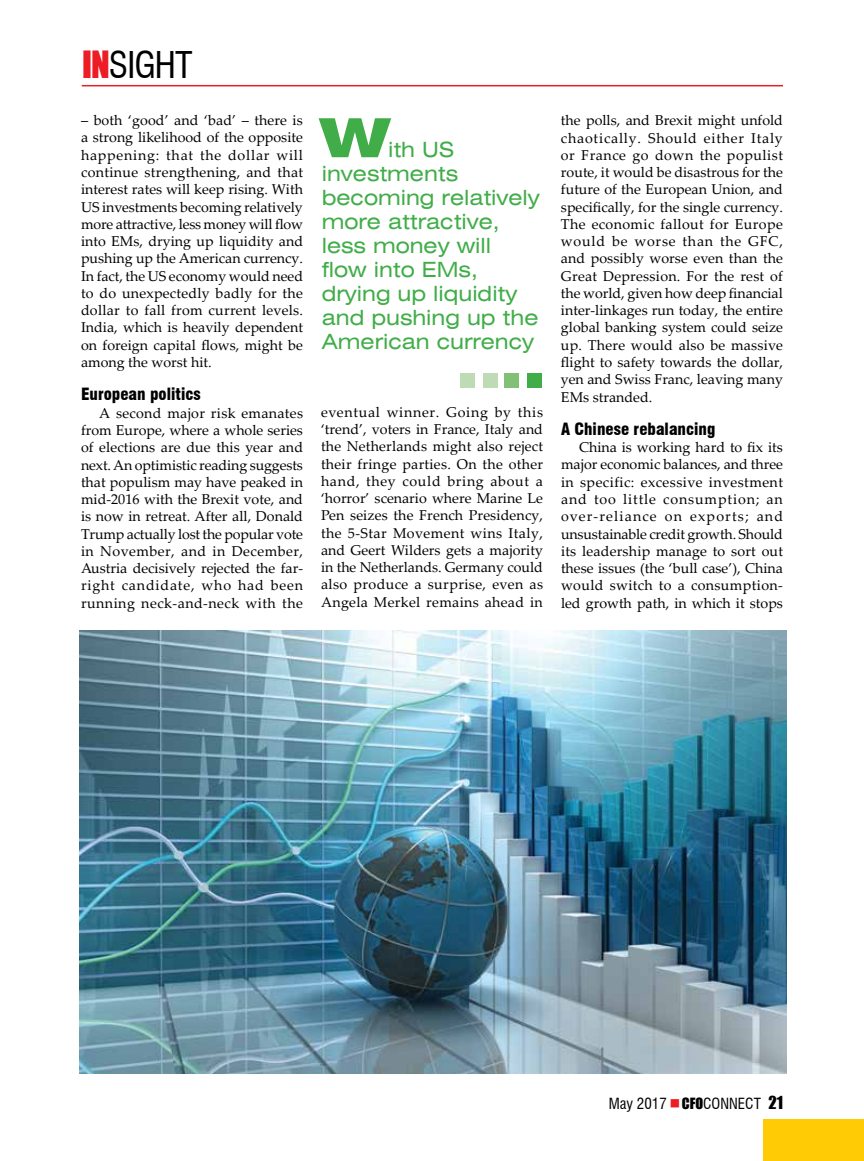
<style>
.page{position:relative;width:864px;height:1161px;background:#fff}
.page>*{position:absolute;margin:0;border:0;box-sizing:border-box;transform-origin:0 0}
.t1{font:900 expanded 54px "Swiss 721 BT";color:#41ad49}
.t2{font:condensed 36px "Swiss 721 BT";letter-spacing:-.025em;color:#000}
.t3{font:expanded 21px/24px "Swiss 721 BT";color:#41ad49}
.t4{font:900 condensed 16.5px "Swiss 721 BT";color:#000}
.t5{font:condensed 15px "Swiss 721 BT";color:#000}
.t6{font:14.25px/17.2px "Palatino Linotype";letter-spacing:.005em;color:#000;text-align:justify}
.s1{font-family:"Impact";font-stretch:normal;font-size:34.5px;color:#ec1d24}
.s2{font-family:"Impact";font-stretch:normal;font-size:14.25px}
.s3{font-family:"Impact";font-stretch:normal;font-size:16.5px}
</style>
<div class="page">
<hr style="left:82px;top:85px;width:701px;height:1px;background:#ec1d24">
<div style="left:763px;top:1119px;width:101px;height:42px;background:#ffcb05"></div>
<div style="left:483px;top:374px;width:15px;height:14px;background:#bfdbb5"></div>
<div style="left:505px;top:374px;width:14px;height:14px;background:#82c078"></div>
<div style="left:527px;top:374px;width:14px;height:14px;background:#41ad49"></div>
<div style="left:461px;top:374px;width:14px;height:14px;background:#bfdbb5"></div>
<img style="left:80px;top:631px;width:707px;height:443px">
<h2 class="t2" style="left:82px;top:43px;width:112px"><span class="s1">IN</span>SIGHT</h2>
<p class="t6" style="left:81px;top:111px;width:224px">– both ‘good’ and ‘bad’ – there is a strong likelihood of the opposite happening: that the dollar will continue strengthening, and that interest rates will keep rising. With US investments becoming relatively more attractive, less money will flow into EMs, drying up liquidity and pushing up the American currency.<br>In fact, the US economy would need to do unexpectedly badly for the dollar to fall from current levels.<br>India, which is heavily dependent on foreign capital flows, might be among the worst hit.</p>
<p class="t4" style="left:81px;top:385px;width:121px">European politics</p>
<p class="t6" style="left:81px;top:404px;width:224px;text-indent:18px">A second major risk emanates from Europe, where a whole series of elections are due this year and next. An optimistic reading suggests that populism may have peaked in mid-2016 with the Brexit vote, and is now in retreat. After all, Donald Trump actually lost the popular vote in November, and in December, Austria decisively rejected the far&shy;right candidate, who had been running neck-and-neck with the</p>
<p class="t6" style="left:321px;top:403px;width:224px">eventual winner. Going by this ‘trend’, voters in France, Italy and the Netherlands might also reject their fringe parties. On the other hand, they could bring about a ‘horror’ scenario where Marine Le Pen seizes the French Presidency, the 5-Star Movement wins Italy, and Geert Wilders gets a majority in the Netherlands. Germany could also produce a surprise, even as Angela Merkel remains ahead in</p>
<h1 class="t1" style="left:322px;top:105px;width:68px">W</h1>
<h3 class="t3" style="left:322px;top:138px;width:220px;text-indent:66px">ith US investments becoming relatively more attractive, less money will flow into EMs, drying up liquidity and pushing up the<br>American currency</h3>
<p class="t6" style="left:561px;top:111px;width:224px">the polls, and Brexit might unfold chaotically. Should either Italy or France go down the populist route, it would be disastrous for the future of the European Union, and specifically, for the single currency.<br>The economic fallout for Europe would be worse than the GFC, and possibly worse even than the Great Depression. For the rest of the world, given how deep financial inter-linkages run today, the entire global banking system could seize up. There would also be massive flight to safety towards the dollar, yen and Swiss Franc, leaving many EMs stranded.</p>
<p class="t4" style="left:561px;top:419px;width:156px">A Chinese rebalancing</p>
<p class="t6" style="left:561px;top:438px;width:224px;text-indent:18px">China is working hard to fix its major economic balances, and three in specific: excessive investment and too little consumption; an over-reliance on exports; and unsustainable credit growth. Should its leadership manage to sort out these issues (the ‘bull case’), China would switch to a consumption&shy;led growth path, in which it stops</p>
<p class="t5" style="left:609px;top:1095px;width:176px">May 2017 <span class="s2">CFO</span>CONNECT <span class="s3">21</span></p>
</div>
